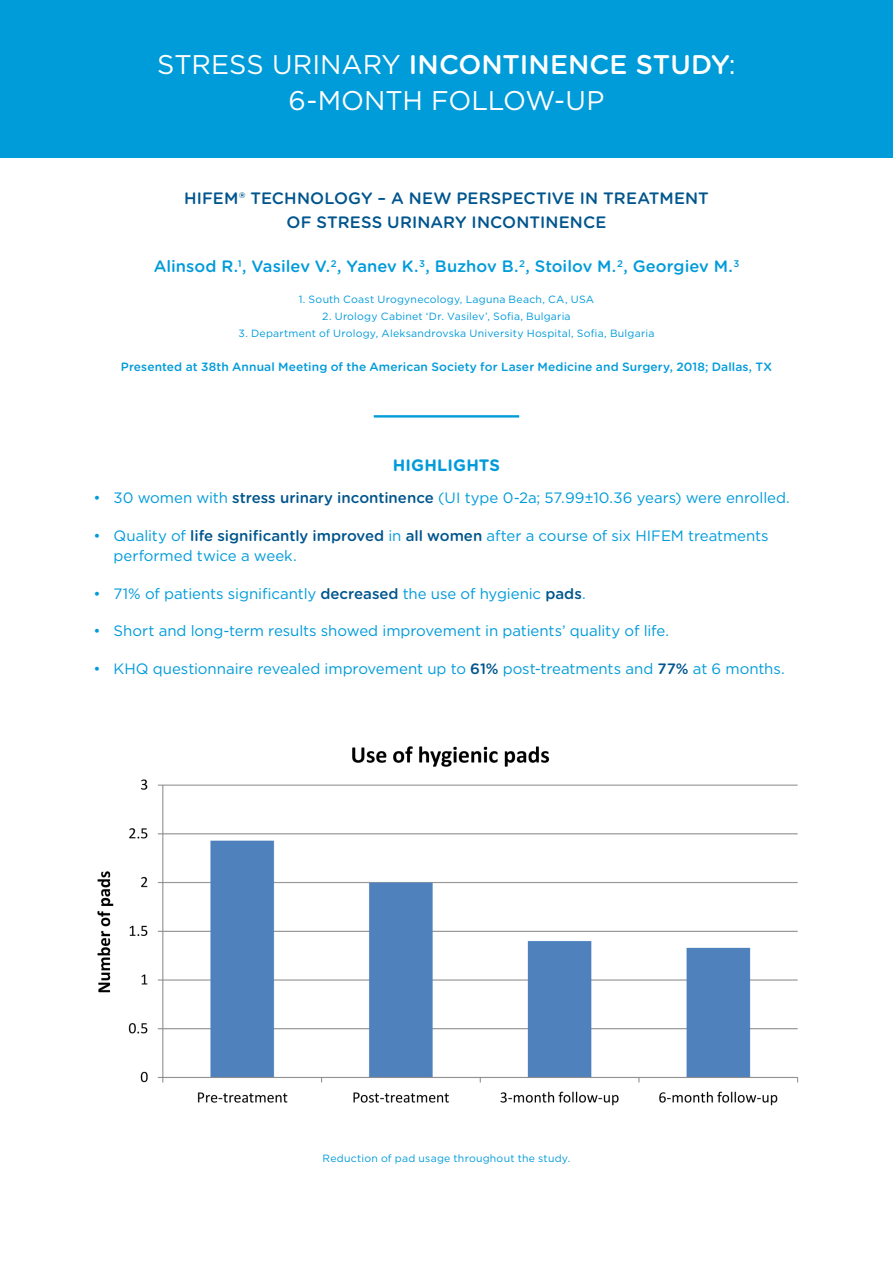
<style>
.page{position:relative;width:893px;height:1263px;background:#fff}
.page>*{position:absolute;margin:0;border:0;box-sizing:border-box;transform-origin:0 0}
.t1{font:500 27px "Gotham Rounded";color:#fff}
.t2{font:27px "Gotham";letter-spacing:-.005em;color:#fff}
.t3{font:500 16.5px/23.9px "Gotham Rounded";letter-spacing:.005em;color:#00558d;text-align:center}
.t4{font:500 16.5px "Gotham Rounded";color:#009bda}
.t5{font:700 16.5px "Gotham Rounded";letter-spacing:.005em;color:#009bda}
.t6{font:15px/20.4px "Gotham";letter-spacing:-.005em;color:#009bda}
.t7{font:500 12px "Gotham Rounded";letter-spacing:.01em;color:#009bda}
.t8{font:10.5px "Gotham";letter-spacing:.02em;color:#009bda}
.s1{font-family:"Gotham";font-weight:400}
.s2{font-family:"Gotham Rounded";font-weight:500;color:#00558d}
</style>
<div class="page">
<hr style="left:374px;top:415px;width:145px;height:2px;background:#009bd9">
<img style="left:97px;top:746px;width:702px;height:360px">
<div style="left:0;top:0;width:893px;height:158px;background:#009bd9"></div>
<h1 class="t1" style="left:157px;top:45px;width:580px"><span class="s1">STRESS URINARY</span> INCONTINENCE STUDY<span class="s1">:</span></h1>
<h1 class="t2" style="left:289px;top:83px;width:317px">6-MONTH FOLLOW-UP</h1>
<p class="t3" style="left:184px;top:186px;width:526px">HIFEM® TECHNOLOGY – A NEW PERSPECTIVE IN TREATMENT<br>OF STRESS URINARY INCONTINENCE</p>
<p class="t4" style="left:154px;top:255px;width:587px">Alinsod R.<sup>1</sup>, Vasilev V.<sup>2</sup>, Yanev K.<sup>3</sup>, Buzhov B.<sup>2</sup>, Stoilov M.<sup>2</sup>, Georgiev M.<sup>3</sup></p>
<p class="t8" style="left:299px;top:292px;width:297px">1. South Coast Urogynecology, Laguna Beach, CA, USA</p>
<p class="t8" style="left:322px;top:309px;width:250px">2. Urology Cabinet ‘Dr. Vasilev’, Sofia, Bulgaria</p>
<p class="t8" style="left:238px;top:326px;width:418px">3. Department of Urology, Aleksandrovska University Hospital, Sofia, Bulgaria</p>
<p class="t7" style="left:121px;top:358px;width:653px">Presented at 38th Annual Meeting of the American Society for Laser Medicine and Surgery, 2018; Dallas, TX</p>
<p class="t5" style="left:393px;top:453px;width:109px">HIGHLIGHTS</p>
<p class="t6" style="left:94px;top:488px;width:698px">• 30 women with <span class="s2">stress urinary incontinence</span> (UI type 0-2a; 57.99±10.36 years) were enrolled.</p>
<p class="t6" style="left:114px;top:525px;width:657px;text-indent:-20px">• Quality of <span class="s2">life significantly improved</span> in <span class="s2">all women</span> after a course of six HIFEM treatments performed twice a week.</p>
<p class="t6" style="left:94px;top:583px;width:494px">• 71% of patients significantly <span class="s2">decreased</span> the use of hygienic <span class="s2">pads</span>.</p>
<p class="t6" style="left:94px;top:620px;width:577px">• Short and long-term results showed improvement in patients’ quality of life.</p>
<p class="t6" style="left:94px;top:658px;width:693px">• KHQ questionnaire revealed improvement up to <span class="s2">61%</span> post-treatments and <span class="s2">77%</span> at 6 months.</p>
<p class="t8" style="left:323px;top:1151px;width:249px">Reduction of pad usage throughout the study.</p>
</div>
